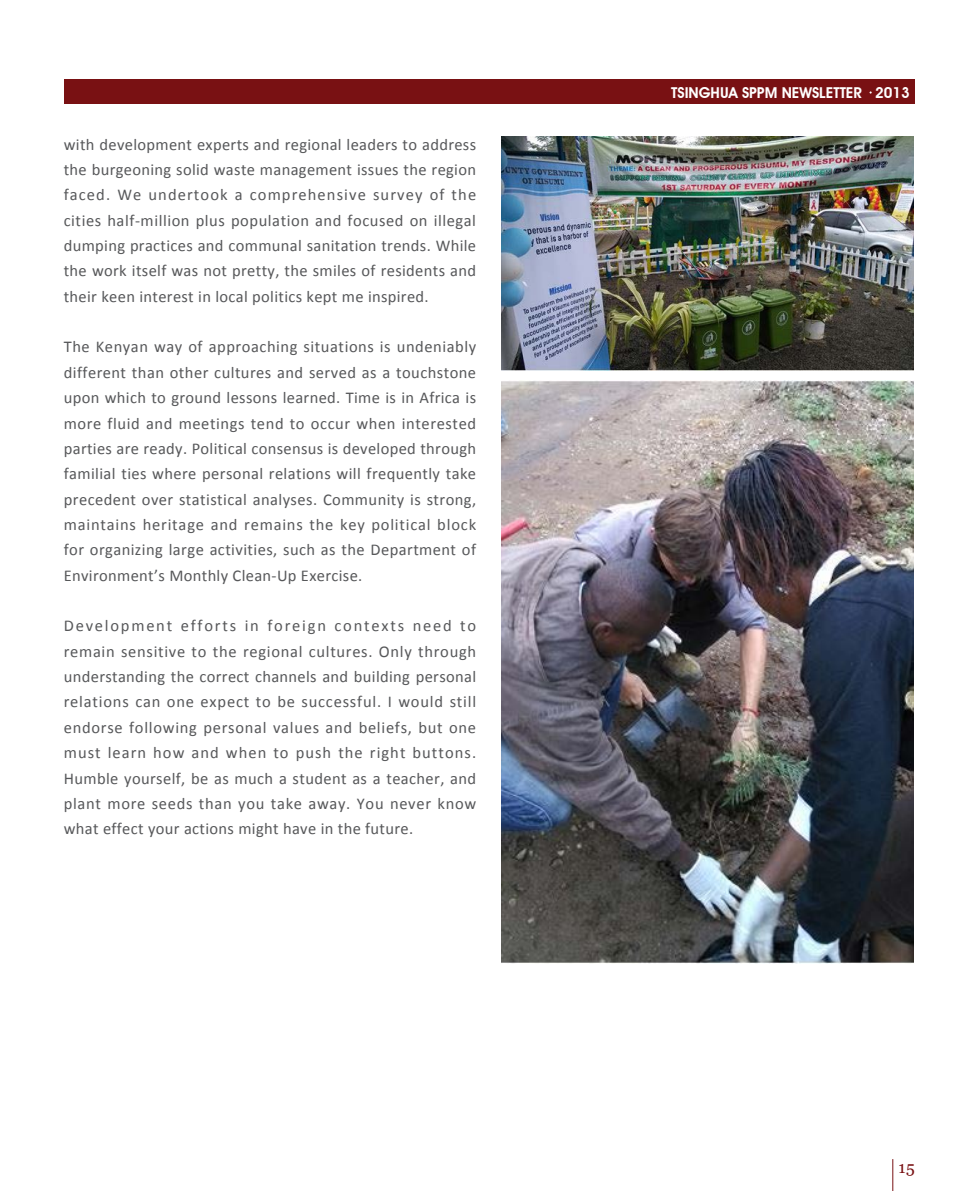
<style>
.page{position:relative;width:978px;height:1191px;background:#fff}
.page>*{position:absolute;margin:0;border:0;box-sizing:border-box;transform-origin:0 0}
.正文{font:16.5px/25.3px "Calibri";letter-spacing:.02em;color:#57585a;text-align:justify}
.t1{font:16.5px "Georgia";color:#791113}
.t2{font:600 15px "Avant Garde IT Cby BT";color:#fff}
</style>
<div class="page">
<div style="left:64px;top:80px;width:850px;height:24px;background:#791113"></div>
<hr style="left:893px;top:1159px;width:1px;height:32px;background:#791113">
<img style="left:502px;top:136px;width:411px;height:234px">
<img style="left:502px;top:381px;width:411px;height:583px">
<p class="正文" style="left:64px;top:131px;width:414px">with development experts and regional leaders to address the burgeoning solid waste management issues the region faced. We undertook a comprehensive survey of the cities half-million plus population and focused on illegal dumping practices and communal sanitation trends. While the work itself was not pretty, the smiles of residents and their keen interest in local politics kept me inspired.</p>
<p class="正文" style="left:64px;top:334px;width:414px">The Kenyan way of approaching situations is undeniably different than other cultures and served as a touchstone upon which to ground lessons learned. Time is in Africa is more fluid and meetings tend to occur when interested parties are ready. Political consensus is developed through familial ties where personal relations will frequently take precedent over statistical analyses. Community is strong, maintains heritage and remains the key political block for organizing large activities, such as the Department of Environment’s Monthly Clean-Up Exercise.</p>
<p class="正文" style="left:64px;top:613px;width:414px">Development efforts in foreign contexts need to remain sensitive to the regional cultures. Only through understanding the correct channels and building personal relations can one expect to be successful. I would still endorse following personal values and beliefs, but one must learn how and when to push the right buttons.<br>Humble yourself, be as much a student as a teacher, and plant more seeds than you take away. You never know what effect your actions might have in the future.</p>
<p class="t2" style="left:671px;top:83px;width:240px">TSINGHUA SPPM NEWSLETTER 2013</p>
<p class="t1" style="left:898px;top:1157px;width:18px">15</p>
</div>
